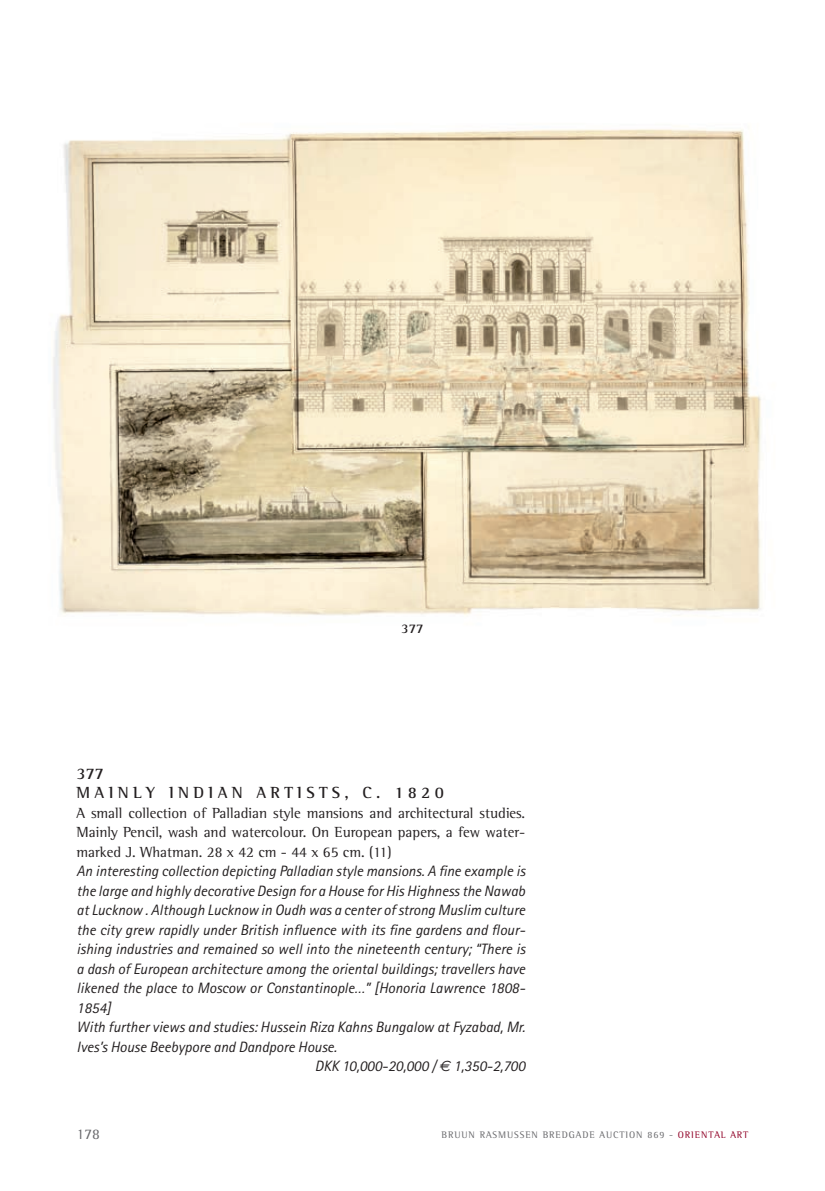
<style>
.page{position:relative;width:825px;height:1191px;background:#fff}
.page>*{position:absolute;margin:0;border:0;box-sizing:border-box;transform-origin:0 0}
.t1{font:700 16.5px/19.5px "Rotis Semi Serif";letter-spacing:.26em;color:#231f20}
.t2{font:italic 15px "Rotis Sans Serif";color:#231f20}
.t3{font:15px/19.5px "Rotis Semi Serif";color:#231f20;text-align:justify}
.t4{font:15px "Rotis Semi Serif";color:#69696c}
.t5{font:700 13.5px "Rotis Semi Serif";color:#231f20}
.t6{font:9.75px "Rotis Semi Serif";letter-spacing:.095em;color:#69696c}
.s1{font-family:"Euro Sans"}
.s2{color:#900126}
</style>
<div class="page">
<img style="left:53px;top:129px;width:709px;height:487px">
<p class="t5" style="left:401px;top:620px;width:24px">377</p>
<p class="t1" style="left:77px;top:763px;width:369px">377<br>MAINLY INDIAN ARTISTS, C. 1820</p>
<p class="t3" style="left:77px;top:803px;width:450px">A small collection of Palladian style mansions and architectural studies.<br>Mainly Pencil, wash and watercolour. On European papers, a few water&shy;marked J. Whatman. 28 x 42 cm - 44 x 65 cm. (11)</p>
<p class="t2" style="left:77px;top:862px;width:450px">An interesting collection depicting Palladian style mansions. A fine example is</p>
<p class="t2" style="left:77px;top:881px;width:450px">the large and highly decorative Design for a House for His Highness the Nawab</p>
<p class="t2" style="left:77px;top:901px;width:450px">at Lucknow . Although Lucknow in Oudh was a center of strong Muslim culture</p>
<p class="t2" style="left:77px;top:920px;width:450px">the city grew rapidly under British influence with its fine gardens and flour-</p>
<p class="t2" style="left:77px;top:940px;width:450px">ishing industries and remained so well into the nineteenth century; “There is</p>
<p class="t2" style="left:77px;top:959px;width:450px">a dash of European architecture among the oriental buildings; travellers have</p>
<p class="t2" style="left:77px;top:979px;width:450px">likened the place to Moscow or Constantinople…” [Honoria Lawrence 1808-</p>
<p class="t2" style="left:77px;top:998px;width:36px">1854]</p>
<p class="t2" style="left:77px;top:1018px;width:450px">With further views and studies: Hussein Riza Kahns Bungalow at Fyzabad, Mr.</p>
<p class="t2" style="left:77px;top:1037px;width:262px">Ives’s House Beebypore and Dandpore House.</p>
<p class="t2" style="left:315px;top:1057px;width:212px">DKK 10,000-20,000 / <span class="s1">€</span> 1,350-2,700</p>
<p class="t4" style="left:77px;top:1124px;width:25px">178</p>
<p class="t6" style="left:442px;top:1129px;width:308px">BRUUN RASMUSSEN BREDGADE AUCTION 869 - <span class="s2">ORIENTAL ART</span></p>
</div>
